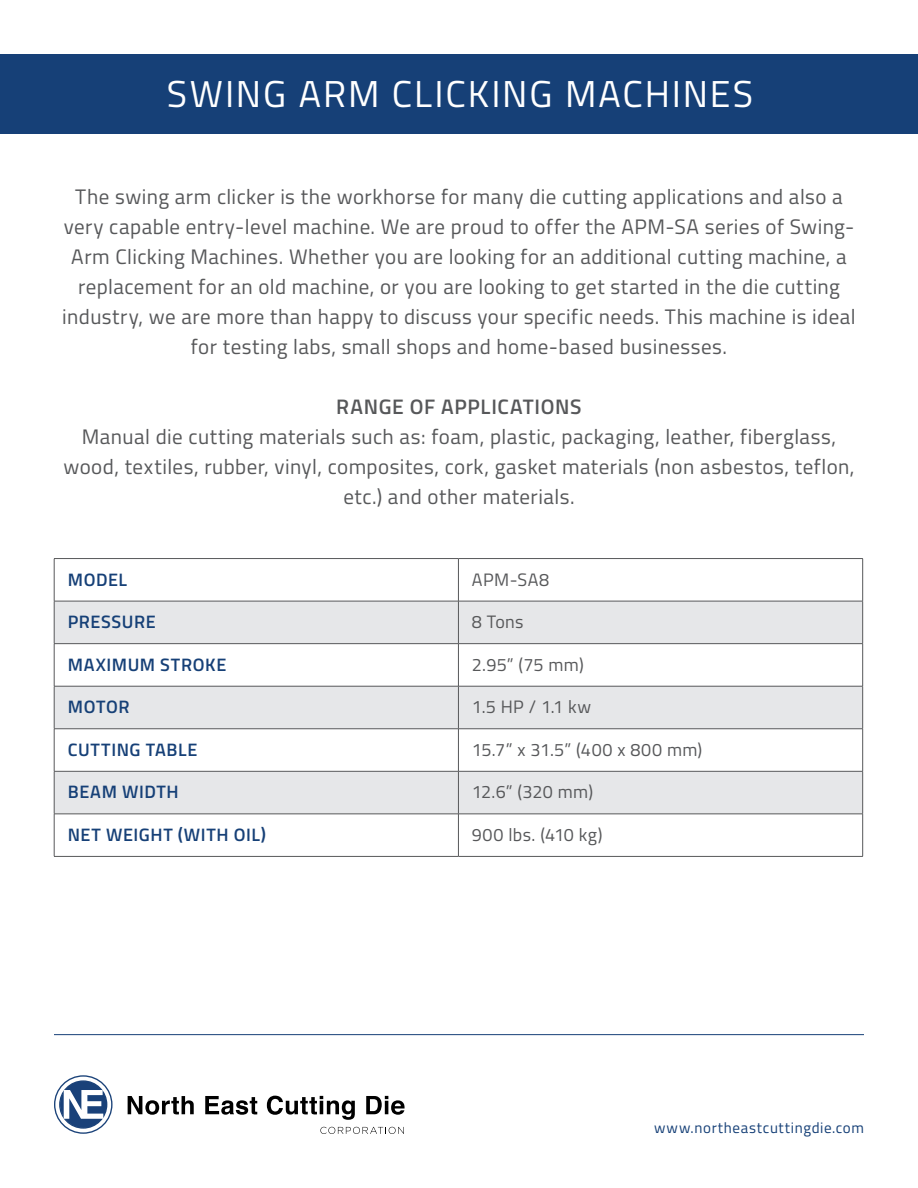
<style>
.page{position:relative;width:918px;height:1188px;background:#fff}
.page>*{position:absolute;margin:0;border:0;box-sizing:border-box;transform-origin:0 0}
.t1{font:37.5px "Titillium";letter-spacing:.05em;color:#fff}
.t2{font:21px/30px "Titillium";letter-spacing:.02em;color:#57585a;text-align:center}
.t3{font:600 21px "Titillium";letter-spacing:.03em;color:#57585a}
.t4{font:600 18px "Titillium";letter-spacing:.03em;color:#164077}
.t5{font:18px "Titillium";letter-spacing:.02em;color:#57585a}
.t6{font:18px "Titillium";letter-spacing:.04em;color:#57585a}
.t7{font:15px "Titillium";letter-spacing:.045em;color:#164077}
</style>
<div class="page">
<svg style="left:128px;top:1096px;width:66px;height:19px"></svg>
<svg style="left:205px;top:1096px;width:52px;height:19px"></svg>
<svg style="left:267px;top:1096px;width:88px;height:24px"></svg>
<svg style="left:366px;top:1096px;width:39px;height:19px"></svg>
<svg style="left:320px;top:1127px;width:84px;height:7px"></svg>
<svg style="left:54px;top:1075px;width:59px;height:59px"></svg>
<svg style="left:55px;top:602px;width:807px;height:212px;fill:#e6e7e9"></svg>
<svg style="left:55px;top:730px;width:807px;height:41px"></svg>
<hr style="left:54px;top:558px;width:404px;height:1px;background:#57585a">
<hr style="left:54px;top:559px;width:1px;height:42px;background:#57585a">
<hr style="left:458px;top:558px;width:405px;height:1px;background:#57585a">
<hr style="left:458px;top:559px;width:1px;height:42px;background:#57585a">
<hr style="left:862px;top:559px;width:1px;height:42px;background:#57585a">
<hr style="left:54px;top:601px;width:404px;height:1px;background:#57585a">
<hr style="left:54px;top:601px;width:1px;height:42px;background:#57585a">
<hr style="left:458px;top:601px;width:405px;height:1px;background:#57585a">
<hr style="left:458px;top:601px;width:1px;height:42px;background:#57585a">
<hr style="left:862px;top:601px;width:1px;height:42px;background:#57585a">
<hr style="left:54px;top:643px;width:404px;height:1px;background:#57585a">
<hr style="left:54px;top:644px;width:1px;height:42px;background:#57585a">
<hr style="left:458px;top:643px;width:405px;height:1px;background:#57585a">
<hr style="left:458px;top:644px;width:1px;height:42px;background:#57585a">
<hr style="left:862px;top:644px;width:1px;height:42px;background:#57585a">
<hr style="left:54px;top:686px;width:404px;height:1px;background:#57585a">
<hr style="left:54px;top:686px;width:1px;height:43px;background:#57585a">
<hr style="left:458px;top:686px;width:405px;height:1px;background:#57585a">
<hr style="left:458px;top:686px;width:1px;height:43px;background:#57585a">
<hr style="left:862px;top:686px;width:1px;height:43px;background:#57585a">
<hr style="left:54px;top:729px;width:404px;height:1px;background:#57585a">
<hr style="left:54px;top:729px;width:1px;height:42px;background:#57585a">
<hr style="left:458px;top:729px;width:405px;height:1px;background:#57585a">
<hr style="left:458px;top:729px;width:1px;height:42px;background:#57585a">
<hr style="left:862px;top:729px;width:1px;height:42px;background:#57585a">
<hr style="left:54px;top:771px;width:404px;height:1px;background:#57585a">
<hr style="left:54px;top:772px;width:1px;height:42px;background:#57585a">
<hr style="left:458px;top:771px;width:405px;height:1px;background:#57585a">
<hr style="left:458px;top:772px;width:1px;height:42px;background:#57585a">
<hr style="left:862px;top:772px;width:1px;height:42px;background:#57585a">
<hr style="left:54px;top:814px;width:404px;height:1px;background:#57585a">
<hr style="left:54px;top:814px;width:1px;height:42px;background:#57585a">
<hr style="left:458px;top:814px;width:405px;height:1px;background:#57585a">
<hr style="left:458px;top:814px;width:1px;height:42px;background:#57585a">
<hr style="left:862px;top:814px;width:1px;height:42px;background:#57585a">
<hr style="left:54px;top:856px;width:404px;height:1px;background:#57585a">
<hr style="left:458px;top:856px;width:405px;height:1px;background:#57585a">
<hr style="left:54px;top:1034px;width:810px;height:1px;background:#164077">
<div style="left:0;top:54px;width:918px;height:80px;background:#164077"></div>
<p class="t1" style="left:167px;top:66px;width:588px">SWING ARM CLICKING MACHINES</p>
<p class="t2" style="left:62px;top:180px;width:795px">The swing arm clicker is the workhorse for many die cutting applications and also a very capable entry-level machine. We are proud to offer the APM-SA series of Swing-Arm Clicking Machines. Whether you are looking for an additional cutting machine, a replacement for an old machine, or you are looking to get started in the die cutting industry, we are more than happy to discuss your specific needs. This machine is ideal for testing labs, small shops and home-based businesses.</p>
<p class="t3" style="left:336px;top:391px;width:247px">RANGE OF APPLICATIONS</p>
<p class="t2" style="left:63px;top:420px;width:793px">Manual die cutting materials such as: foam, plastic, packaging, leather, fiberglass, wood, textiles, rubber, vinyl, composites, cork, gasket materials (non asbestos, teflon, etc.) and other materials.</p>
<p class="t4" style="left:68px;top:566px;width:61px">MODEL</p>
<p class="t5" style="left:472px;top:566px;width:79px">APM-SA8</p>
<p class="t4" style="left:68px;top:608px;width:89px">PRESSURE</p>
<p class="t5" style="left:472px;top:609px;width:53px">8 Tons</p>
<p class="t4" style="left:68px;top:651px;width:160px">MAXIMUM STROKE</p>
<p class="t5" style="left:472px;top:651px;width:113px">2.95” (75 mm)</p>
<p class="t4" style="left:68px;top:693px;width:63px">MOTOR</p>
<p class="t5" style="left:472px;top:694px;width:121px">1.5 HP / 1.1 kw</p>
<p class="t4" style="left:68px;top:736px;width:131px">CUTTING TABLE</p>
<p class="t6" style="left:472px;top:736px;width:232px">15.7” x 31.5” (400 x 800 mm)</p>
<p class="t4" style="left:68px;top:778px;width:113px">BEAM WIDTH</p>
<p class="t5" style="left:472px;top:779px;width:123px">12.6” (320 mm)</p>
<p class="t4" style="left:68px;top:821px;width:200px">NET WEIGHT (WITH OIL)</p>
<p class="t5" style="left:472px;top:821px;width:132px">900 lbs. (410 kg)</p>
<p class="t7" style="left:654px;top:1117px;width:211px">www.northeastcuttingdie.com</p>
</div>
